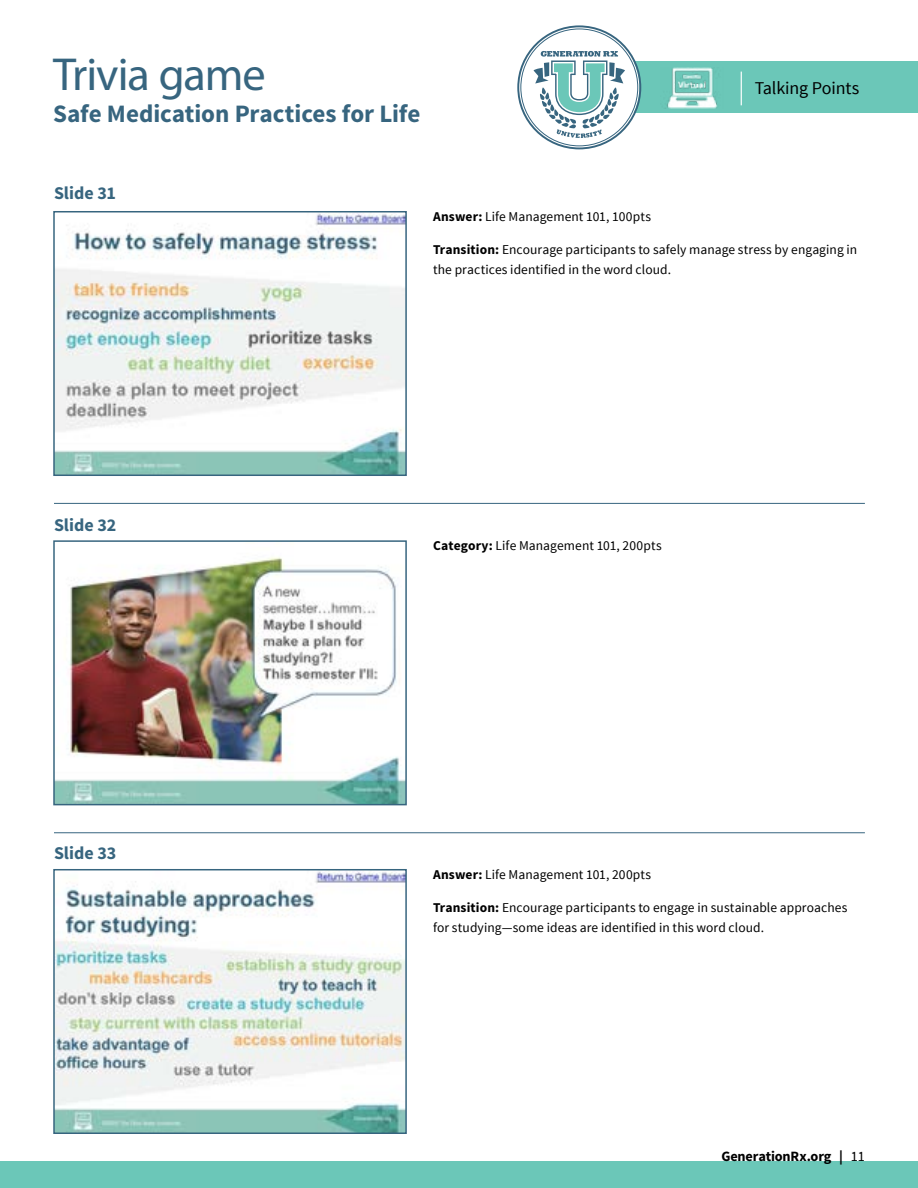
<style>
.page{position:relative;width:918px;height:1188px;background:#fff}
.page>*{position:absolute;margin:0;border:0;box-sizing:border-box;transform-origin:0 0}
.t1{font:46.5px "Myriad Pro";letter-spacing:-.025em;color:#37657f}
.t2{font:700 25.05px "Source Sans Pro";letter-spacing:-.005em;color:#37657f}
.t3{font:700 18px "Source Sans Pro";color:#37657f}
.t4{font:18px "Source Sans Pro";letter-spacing:-.01em;color:#000}
.t5{font:700 14.25px "Source Sans Pro";letter-spacing:-.01em;color:#000}
.t6{font:13.5px/19.5px "Source Sans Pro";letter-spacing:.005em;color:#000}
.s1{font-weight:700}
.s2{font-weight:400}
</style>
<div class="page">
<div style="left:594px;top:61px;width:324px;height:52px;background:#6bc7b8"></div>
<hr style="left:741px;top:72px;width:1px;height:33px;background:#fff">
<svg style="left:519px;top:27px;width:120px;height:120px"></svg>
<div style="left:517px;top:25px;width:124px;height:124px;border:2px solid #37657f;border-radius:50%"></div>
<svg style="left:534px;top:51px;width:91px;height:87px"></svg>
<img style="left:665px;top:68px;width:52px;height:41px">
<div style="left:0;top:1161px;width:918px;height:27px;background:#6bc7b8"></div>
<img style="left:56px;top:214px;width:348px;height:259px">
<div style="left:53px;top:211px;width:354px;height:265px;border:2px solid #37657f"></div>
<hr style="left:54px;top:503px;width:811px;height:1px;background:#37657f">
<img style="left:56px;top:557px;width:348px;height:245px">
<div style="left:53px;top:540px;width:354px;height:265px;border:2px solid #37657f"></div>
<hr style="left:54px;top:832px;width:811px;height:1px;background:#37657f">
<img style="left:56px;top:872px;width:348px;height:259px">
<div style="left:53px;top:869px;width:354px;height:265px;border:2px solid #37657f"></div>
<h1 class="t1" style="left:53px;top:46px;width:214px">Trivia game</h1>
<h2 class="t2" style="left:53px;top:98px;width:369px">Safe Medication Practices for Life</h2>
<h3 class="t4" style="left:755px;top:77px;width:106px">Talking Points</h3>
<h3 class="t3" style="left:54px;top:181px;width:64px">Slide 31</h3>
<p class="t6" style="left:433px;top:207px;width:219px"><span class="s1">Answer:</span> Life Management 101, 100pts</p>
<p class="t6" style="left:433px;top:240px;width:426px"><span class="s1">Transition:</span> Encourage participants to safely manage stress by engaging in the practices identified in the word cloud.</p>
<h3 class="t3" style="left:54px;top:513px;width:64px">Slide 32</h3>
<p class="t6" style="left:433px;top:536px;width:230px"><span class="s1">Category:</span> Life Management 101, 200pts</p>
<h3 class="t3" style="left:54px;top:842px;width:64px">Slide 33</h3>
<p class="t6" style="left:433px;top:865px;width:220px"><span class="s1">Answer:</span> Life Management 101, 200pts</p>
<p class="t6" style="left:433px;top:898px;width:416px"><span class="s1">Transition:</span> Encourage participants to engage in sustainable approaches for studying—some ideas are identified in this word cloud.</p>
<p class="t5" style="left:721px;top:1147px;width:145px">GenerationRx.org | <span class="s2">11</span></p>
</div>
